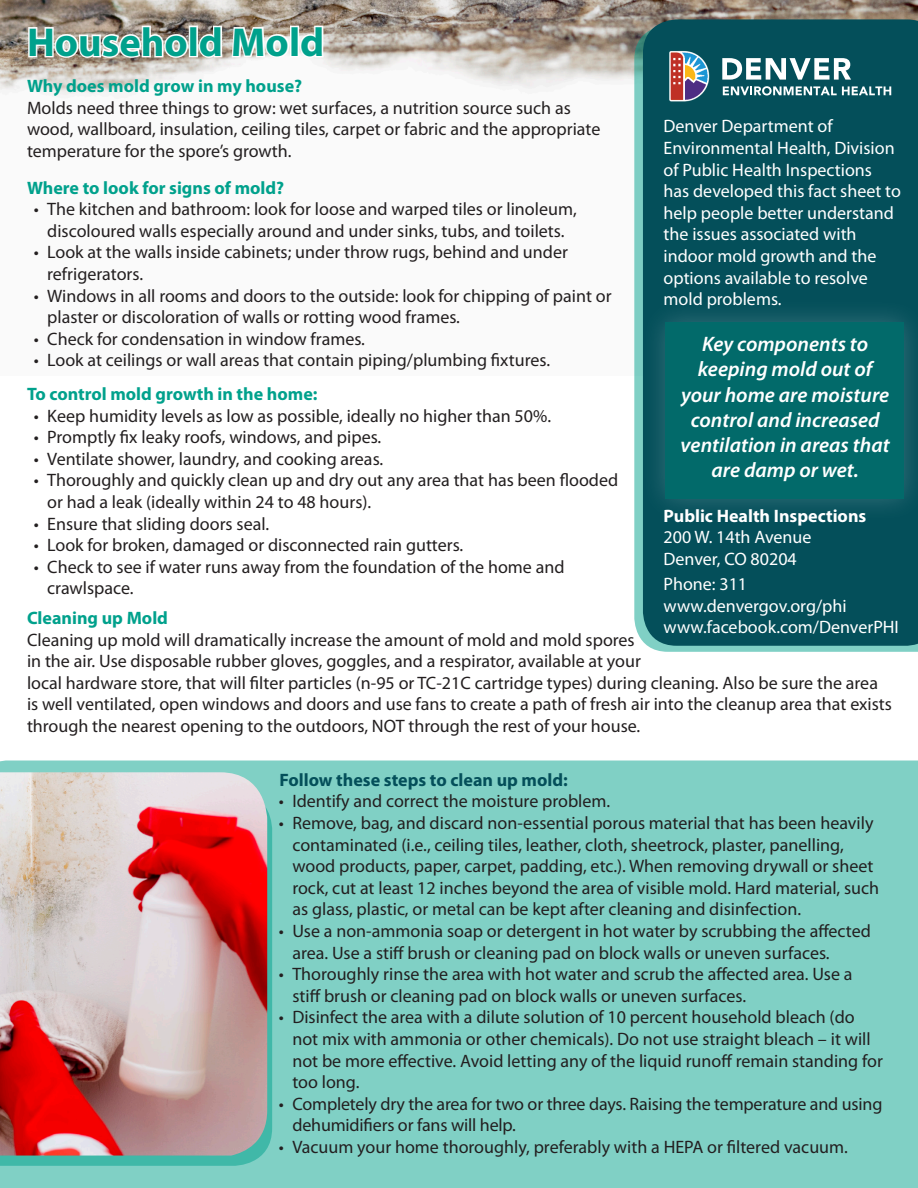
<style>
.page{position:relative;width:918px;height:1188px;background:#fff}
.page>*{position:absolute;margin:0;border:0;box-sizing:border-box;transform-origin:0 0}
.t1{font:700 40.5px "Myriad Pro";color:#00a18c}
.t2{font:italic 600 21px/25.2px "Myriad Pro";color:#fff;text-align:center}
.t3{font:18px/21.6px "Myriad Pro";color:#231f20}
.t4{font:18px/21.6px "Myriad Pro";color:#fff}
.t5{font:700 18px "Myriad Pro";color:#00a18c}
.t6{font:700 18px "Myriad Pro";color:#044f5a}
.t7{font:700 18px "Myriad Pro";color:#fff}
</style>
<div class="page">
<img style="left:0;top:0;width:918px;height:96px">
<div style="left:0;top:760px;width:918px;height:428px;background:#80d0c5"></div>
<svg style="left:634px;top:26px;width:284px;height:626px;fill:#80d0c5"></svg>
<svg style="left:27px;top:24px;width:162px;height:35px"></svg>
<div style="left:189px;top:26px;width:9px;height:31px;border:3px solid #fff"></div>
<svg style="left:197px;top:24px;width:27px;height:35px"></svg>
<svg style="left:230px;top:26px;width:61px;height:33px"></svg>
<div style="left:290px;top:26px;width:9px;height:31px;border:3px solid #fff"></div>
<svg style="left:299px;top:24px;width:26px;height:35px"></svg>
<div style="left:643px;top:19px;width:275px;height:627px;background:#044f5a"></div>
<svg style="left:722px;top:58px;width:129px;height:22px"></svg>
<svg style="left:723px;top:86px;width:168px;height:10px"></svg>
<img style="left:664px;top:45px;width:47px;height:62px">
<div style="left:640px;top:297px;width:278px;height:227px;background:#fff;opacity:.61"></div>
<div style="left:665px;top:322px;width:239px;height:177px;background:#026a6a"></div>
<img style="left:0;top:772px;width:267px;height:384px">
<p class="t1" style="left:27px;top:16px;width:299px">Household Mold</p>
<p class="t5" style="left:27px;top:74px;width:277px">Why does mold grow in my house?</p>
<p class="t3" style="left:27px;top:97px;width:575px">Molds need three things to grow: wet surfaces, a nutrition source such as wood, wallboard, insulation, ceiling tiles, carpet or fabric and the appropriate temperature for the spore’s growth.</p>
<p class="t5" style="left:27px;top:176px;width:259px">Where to look for signs of mold?</p>
<p class="t3" style="left:34px;top:198px;width:545px;text-align:center">• The kitchen and bathroom: look for loose and warped tiles or linoleum, discoloured walls especially around and under sinks, tubs, and toilets.</p>
<p class="t3" style="left:47px;top:241px;width:522px;text-indent:-14px">• Look at the walls inside cabinets; under throw rugs, behind and under refrigerators.</p>
<p class="t3" style="left:47px;top:285px;width:566px;text-indent:-14px">• Windows in all rooms and doors to the outside: look for chipping of paint or plaster or discoloration of walls or rotting wood frames.</p>
<p class="t3" style="left:34px;top:328px;width:333px">• Check for condensation in window frames.</p>
<p class="t3" style="left:34px;top:349px;width:518px">• Look at ceilings or wall areas that contain piping/plumbing fixtures.</p>
<p class="t5" style="left:27px;top:382px;width:292px">To control mold growth in the home:</p>
<p class="t3" style="left:34px;top:405px;width:519px">• Keep humidity levels as low as possible, ideally no higher than 50%.</p>
<p class="t3" style="left:34px;top:426px;width:349px">• Promptly fix leaky roofs, windows, and pipes.</p>
<p class="t3" style="left:34px;top:448px;width:351px">• Ventilate shower, laundry, and cooking areas.</p>
<p class="t3" style="left:47px;top:469px;width:572px;text-indent:-14px">• Thoroughly and quickly clean up and dry out any area that has been flooded or had a leak (ideally within 24 to 48 hours).</p>
<p class="t3" style="left:34px;top:513px;width:237px">• Ensure that sliding doors seal.</p>
<p class="t3" style="left:34px;top:534px;width:431px">• Look for broken, damaged or disconnected rain gutters.</p>
<p class="t3" style="left:47px;top:556px;width:519px;text-indent:-14px">• Check to see if water runs away from the foundation of the home and crawlspace.</p>
<p class="t5" style="left:27px;top:606px;width:143px">Cleaning up Mold</p>
<p class="t3" style="left:27px;top:628px;width:867px">Cleaning up mold will dramatically increase the amount of mold and mold spores<br>in the air. Use disposable rubber gloves, goggles, and a respirator, available at your<br>local hardware store, that will filter particles (n-95 or TC-21C cartridge types) during cleaning. Also be sure the area is well ventilated, open windows and doors and use fans to create a path of fresh air into the cleanup area that exists through the nearest opening to the outdoors, NOT through the rest of your house.</p>
<p class="t4" style="left:664px;top:115px;width:239px">Denver Department of<br>Environmental Health, Division of Public Health Inspections has developed this fact sheet to help people better understand the issues associated with indoor mold growth and the options available to resolve mold problems.</p>
<p class="t2" style="left:681px;top:331px;width:211px">Key components to keeping mold out of your home are moisture control and increased ventilation in areas that are damp or wet.</p>
<p class="t7" style="left:664px;top:504px;width:204px">Public Health Inspections</p>
<p class="t4" style="left:664px;top:526px;width:149px">200 W. 14th Avenue</p>
<p class="t4" style="left:664px;top:548px;width:135px">Denver, CO 80204</p>
<p class="t4" style="left:664px;top:573px;width:85px">Phone: 311</p>
<p class="t4" style="left:664px;top:595px;width:185px">www.denvergov.org/phi</p>
<p class="t4" style="left:664px;top:616px;width:237px">www.facebook.com/DenverPHI</p>
<p class="t6" style="left:279px;top:768px;width:290px">Follow these steps to clean up mold:</p>
<p class="t3" style="left:279px;top:790px;width:333px">• Identify and correct the moisture problem.</p>
<p class="t3" style="left:292px;top:812px;width:588px;text-indent:-14px">• Remove, bag, and discard non-essential porous material that has been heavily contaminated (i.e., ceiling tiles, leather, cloth, sheetrock, plaster, panelling, wood products, paper, carpet, padding, etc.). When removing drywall or sheet rock, cut at least 12 inches beyond the area of visible mold. Hard material, such as glass, plastic, or metal can be kept after cleaning and disinfection.</p>
<p class="t3" style="left:292px;top:920px;width:580px;text-indent:-14px">• Use a non-ammonia soap or detergent in hot water by scrubbing the affected area. Use a stiff brush or cleaning pad on block walls or uneven surfaces.</p>
<p class="t3" style="left:292px;top:963px;width:562px;text-indent:-14px">• Thoroughly rinse the area with hot water and scrub the affected area. Use a stiff brush or cleaning pad on block walls or uneven surfaces.</p>
<p class="t3" style="left:292px;top:1006px;width:592px;text-indent:-14px">• Disinfect the area with a dilute solution of 10 percent household bleach (do not mix with ammonia or other chemicals). Do not use straight bleach – it will not be more effective. Avoid letting any of the liquid runoff remain standing for too long.</p>
<p class="t3" style="left:292px;top:1093px;width:592px;text-indent:-14px">• Completely dry the area for two or three days. Raising the temperature and using dehumidifiers or fans will help.</p>
<p class="t3" style="left:279px;top:1136px;width:570px">• Vacuum your home thoroughly, preferably with a HEPA or filtered vacuum.</p>
</div>
